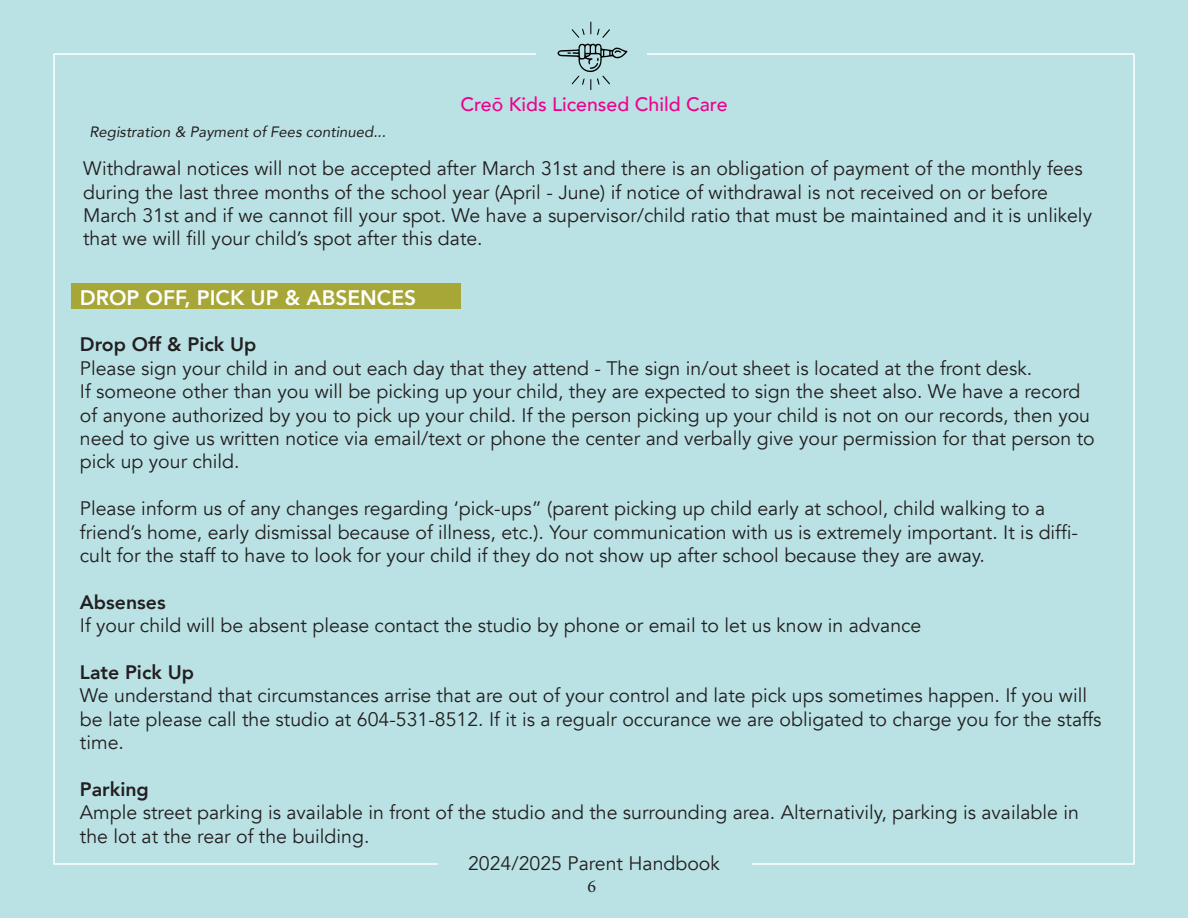
<style>
.page{position:relative;width:1188px;height:918px;background:#bae2e5}
.page>*{position:absolute;margin:0;border:0;box-sizing:border-box;transform-origin:0 0}
.t1{font:800 21px "Avenir";color:#fff}
.t2{font:19.5px/23.4px "Avenir";color:#231f20}
.t3{font:800 19.5px "Avenir";color:#231f20}
.t4{font:500 19.5px "Avenir";color:#ed028c}
.t5{font:18px "Minion Pro";color:#231f20}
.t6{font:italic 15px "Avenir";color:#231f20}
</style>
<div class="page">
<svg style="left:558px;top:21px;width:69px;height:69px"></svg>
<div style="left:71px;top:284px;width:390px;height:25px;background:#a6a736"></div>
<p class="t6" style="left:89px;top:123px;width:298px">Registration &amp; Payment of Fees continued...</p>
<p class="t4" style="left:460px;top:88px;width:269px">Creō Kids Licensed Child Care</p>
<p class="t2" style="left:83px;top:157px;width:1010px">Withdrawal notices will not be accepted after March 31st and there is an obligation of payment of the monthly fees during the last three months of the school year (April - June) if notice of withdrawal is not received on or before March 31st and if we cannot fi ll your spot. We have a supervisor/child ratio that must be maintained and it is unlikely that we will fi ll your child’s spot after this date.</p>
<p class="t1" style="left:80px;top:281px;width:338px">DROP OFF, PICK UP &amp; ABSENCES</p>
<p class="t3" style="left:80px;top:329px;width:178px">Drop Off &amp; Pick Up</p>
<p class="t2" style="left:80px;top:357px;width:954px">Please sign your child in and out each day that they attend - The sign in/out sheet is located at the front desk.</p>
<p class="t2" style="left:80px;top:380px;width:1016px">If someone other than you will be picking up your child, they are expected to sign the sheet also. We have a record of anyone authorized by you to pick up your child. If the person picking up your child is not on our records, then you need to give us written notice via email/text or phone the center and verbally give your permission for that person to pick up your child.</p>
<p class="t2" style="left:80px;top:497px;width:1000px">Please inform us of any changes regarding ‘pick-ups” (parent picking up child early at school, child walking to a friend’s home, early dismissal because of illness, etc.). Your communication with us is extremely important. It is diffi&shy;cult for the staff to have to look for your child if they do not show up after school because they are away.</p>
<p class="t3" style="left:80px;top:587px;width:87px">Absenses</p>
<p class="t2" style="left:80px;top:614px;width:843px">If your child will be absent please contact the studio by phone or email to let us know in advance</p>
<p class="t3" style="left:80px;top:657px;width:116px">Late Pick Up</p>
<p class="t2" style="left:80px;top:684px;width:1023px">We understand that circumstances arrise that are out of your control and late pick ups sometimes happen. If you will be late please call the studio at 604-531-8512. If it is a regualr occurance we are obligated to charge you for the staffs time.</p>
<p class="t3" style="left:80px;top:774px;width:70px">Parking</p>
<p class="t2" style="left:80px;top:801px;width:1001px">Ample street parking is available in front of the studio and the surrounding area. Alternativily, parking is available in the lot at the rear of the building.</p>
<p class="t2" style="left:468px;top:852px;width:253px">2024/2025 Parent Handbook</p>
<p class="t5" style="left:588px;top:875px;width:10px">6</p>
</div>
